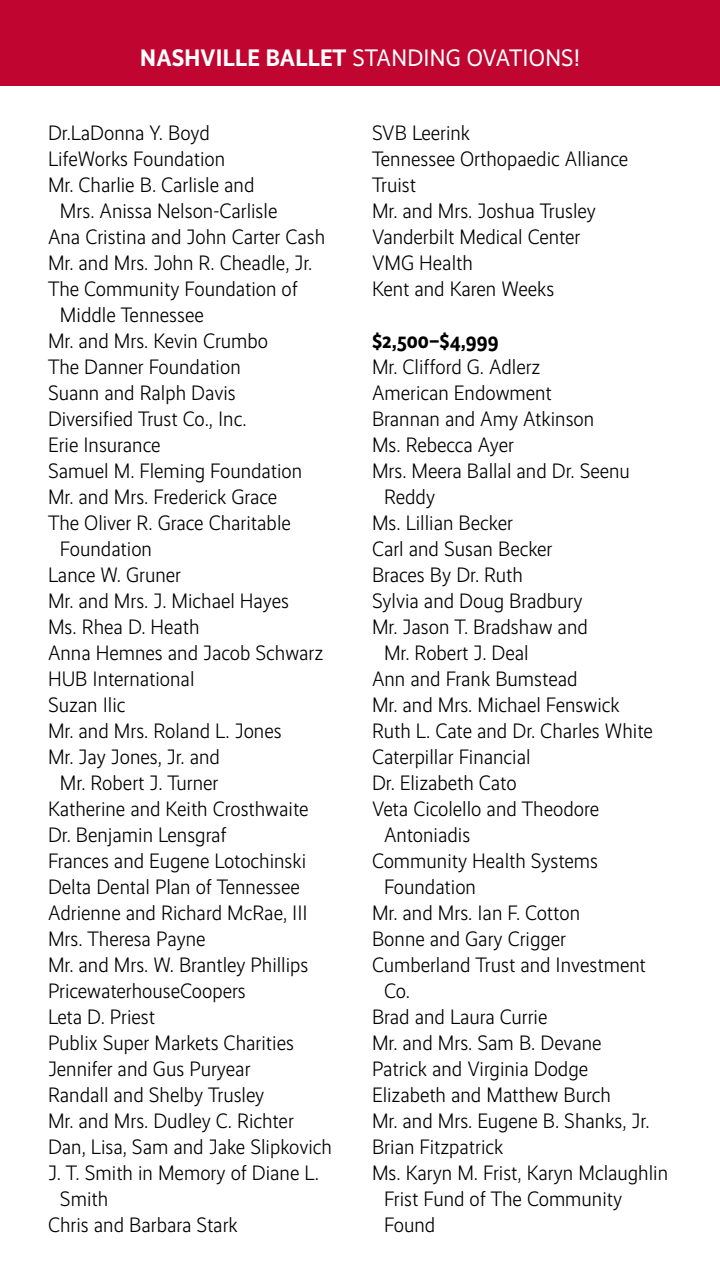
<style>
.page{position:relative;width:720px;height:1280px;background:#fff}
.page>*{position:absolute;margin:0;border:0;box-sizing:border-box;transform-origin:0 0}
.all_caps_head{font:24px "Realist Narrow";letter-spacing:.01em;color:#fff}
.admin_lists{font:300 21px/26px "Realist Narrow";color:#000}
.admin_lists-2{font:700 21px "Realist Narrow";color:#000}
.s1{font-weight:700}
</style>
<div class="page">
<div style="left:0;top:0;width:720px;height:86px;background:#c00630"></div>
<p class="all_caps_head" style="left:140px;top:45px;width:441px"><span class="s1">NASHVILLE BALLET</span> STANDING OVATIONS!</p>
<p class="admin_lists" style="left:48px;top:120px;width:164px">Dr.LaDonna Y. Boyd</p>
<p class="admin_lists" style="left:48px;top:146px;width:179px">LifeWorks Foundation</p>
<p class="admin_lists" style="left:60px;top:172px;width:219px;text-indent:-12px">Mr. Charlie B. Carlisle and<br>Mrs. Anissa Nelson-Carlisle</p>
<p class="admin_lists" style="left:48px;top:224px;width:279px">Ana Cristina and John Carter Cash</p>
<p class="admin_lists" style="left:48px;top:250px;width:266px">Mr. and Mrs. John R. Cheadle, Jr.</p>
<p class="admin_lists" style="left:60px;top:276px;width:239px;text-indent:-12px">The Community Foundation of<br>Middle Tennessee</p>
<p class="admin_lists" style="left:48px;top:328px;width:222px">Mr. and Mrs. Kevin Crumbo</p>
<p class="admin_lists" style="left:48px;top:354px;width:194px">The Danner Foundation</p>
<p class="admin_lists" style="left:48px;top:380px;width:189px">Suann and Ralph Davis</p>
<p class="admin_lists" style="left:48px;top:406px;width:200px">Diversified Trust Co., Inc.</p>
<p class="admin_lists" style="left:48px;top:432px;width:114px">Erie Insurance</p>
<p class="admin_lists" style="left:48px;top:458px;width:256px">Samuel M. Fleming Foundation</p>
<p class="admin_lists" style="left:48px;top:484px;width:231px">Mr. and Mrs. Frederick Grace</p>
<p class="admin_lists" style="left:60px;top:510px;width:232px;text-indent:-12px">The Oliver R. Grace Charitable<br>Foundation</p>
<p class="admin_lists" style="left:48px;top:562px;width:135px">Lance W. Gruner</p>
<p class="admin_lists" style="left:48px;top:588px;width:243px">Mr. and Mrs. J. Michael Hayes</p>
<p class="admin_lists" style="left:48px;top:614px;width:153px">Ms. Rhea D. Heath</p>
<p class="admin_lists" style="left:48px;top:640px;width:277px">Anna Hemnes and Jacob Schwarz</p>
<p class="admin_lists" style="left:48px;top:666px;width:148px">HUB International</p>
<p class="admin_lists" style="left:48px;top:692px;width:79px">Suzan Ilic</p>
<p class="admin_lists" style="left:48px;top:718px;width:235px">Mr. and Mrs. Roland L. Jones</p>
<p class="admin_lists" style="left:48px;top:744px;width:174px;text-align:center">Mr. Jay Jones, Jr. and<br>Mr. Robert J. Turner</p>
<p class="admin_lists" style="left:48px;top:796px;width:262px">Katherine and Keith Crosthwaite</p>
<p class="admin_lists" style="left:48px;top:822px;width:180px">Dr. Benjamin Lensgraf</p>
<p class="admin_lists" style="left:48px;top:848px;width:260px">Frances and Eugene Lotochinski</p>
<p class="admin_lists" style="left:48px;top:874px;width:253px">Delta Dental Plan of Tennessee</p>
<p class="admin_lists" style="left:48px;top:900px;width:261px">Adrienne and Richard McRae, III</p>
<p class="admin_lists" style="left:48px;top:926px;width:159px">Mrs. Theresa Payne</p>
<p class="admin_lists" style="left:48px;top:952px;width:262px">Mr. and Mrs. W. Brantley Phillips</p>
<p class="admin_lists" style="left:48px;top:978px;width:199px">PricewaterhouseCoopers</p>
<p class="admin_lists" style="left:48px;top:1004px;width:109px">Leta D. Priest</p>
<p class="admin_lists" style="left:48px;top:1030px;width:247px">Publix Super Markets Charities</p>
<p class="admin_lists" style="left:48px;top:1056px;width:204px">Jennifer and Gus Puryear</p>
<p class="admin_lists" style="left:48px;top:1082px;width:218px">Randall and Shelby Trusley</p>
<p class="admin_lists" style="left:48px;top:1108px;width:247px">Mr. and Mrs. Dudley C. Richter</p>
<p class="admin_lists" style="left:48px;top:1134px;width:286px">Dan, Lisa, Sam and Jake Slipkovich</p>
<p class="admin_lists" style="left:60px;top:1160px;width:261px;text-indent:-12px">J. T. Smith in Memory of Diane L.<br>Smith</p>
<p class="admin_lists" style="left:48px;top:1212px;width:191px">Chris and Barbara Stark</p>
<p class="admin_lists" style="left:372px;top:120px;width:100px">SVB Leerink</p>
<p class="admin_lists" style="left:372px;top:146px;width:258px">Tennessee Orthopaedic Alliance</p>
<p class="admin_lists" style="left:372px;top:172px;width:46px">Truist</p>
<p class="admin_lists" style="left:372px;top:198px;width:225px">Mr. and Mrs. Joshua Trusley</p>
<p class="admin_lists" style="left:372px;top:224px;width:210px">Vanderbilt Medical Center</p>
<p class="admin_lists" style="left:372px;top:250px;width:102px">VMG Health</p>
<p class="admin_lists" style="left:372px;top:276px;width:184px">Kent and Karen Weeks</p>
<p class="admin_lists-2" style="left:372px;top:329px;width:128px">$2,500–$4,999</p>
<p class="admin_lists" style="left:372px;top:354px;width:170px">Mr. Clifford G. Adlerz</p>
<p class="admin_lists" style="left:372px;top:380px;width:181px">American Endowment</p>
<p class="admin_lists" style="left:372px;top:406px;width:224px">Brannan and Amy Atkinson</p>
<p class="admin_lists" style="left:372px;top:432px;width:144px">Ms. Rebecca Ayer</p>
<p class="admin_lists" style="left:384px;top:458px;width:247px;text-indent:-12px">Mrs. Meera Ballal and Dr. Seenu<br>Reddy</p>
<p class="admin_lists" style="left:372px;top:510px;width:142px">Ms. Lillian Becker</p>
<p class="admin_lists" style="left:372px;top:536px;width:182px">Carl and Susan Becker</p>
<p class="admin_lists" style="left:372px;top:562px;width:152px">Braces By Dr. Ruth</p>
<p class="admin_lists" style="left:372px;top:588px;width:212px">Sylvia and Doug Bradbury</p>
<p class="admin_lists" style="left:384px;top:614px;width:205px;text-indent:-12px">Mr. Jason T. Bradshaw and<br>Mr. Robert J. Deal</p>
<p class="admin_lists" style="left:372px;top:666px;width:207px">Ann and Frank Bumstead</p>
<p class="admin_lists" style="left:372px;top:692px;width:249px">Mr. and Mrs. Michael Fenswick</p>
<p class="admin_lists" style="left:372px;top:718px;width:282px">Ruth L. Cate and Dr. Charles White</p>
<p class="admin_lists" style="left:372px;top:744px;width:160px">Caterpillar Financial</p>
<p class="admin_lists" style="left:372px;top:770px;width:146px">Dr. Elizabeth Cato</p>
<p class="admin_lists" style="left:384px;top:796px;width:217px;text-indent:-12px">Veta Cicolello and Theodore<br>Antoniadis</p>
<p class="admin_lists" style="left:384px;top:848px;width:216px;text-indent:-12px">Community Health Systems<br>Foundation</p>
<p class="admin_lists" style="left:372px;top:900px;width:210px">Mr. and Mrs. Ian F. Cotton</p>
<p class="admin_lists" style="left:372px;top:926px;width:196px">Bonne and Gary Crigger</p>
<p class="admin_lists" style="left:384px;top:952px;width:263px;text-indent:-12px">Cumberland Trust and Investment<br>Co.</p>
<p class="admin_lists" style="left:372px;top:1004px;width:177px">Brad and Laura Currie</p>
<p class="admin_lists" style="left:372px;top:1030px;width:231px">Mr. and Mrs. Sam B. Devane</p>
<p class="admin_lists" style="left:372px;top:1056px;width:218px">Patrick and Virginia Dodge</p>
<p class="admin_lists" style="left:372px;top:1082px;width:240px">Elizabeth and Matthew Burch</p>
<p class="admin_lists" style="left:372px;top:1108px;width:279px">Mr. and Mrs. Eugene B. Shanks, Jr.</p>
<p class="admin_lists" style="left:372px;top:1134px;width:133px">Brian Fitzpatrick</p>
<p class="admin_lists" style="left:384px;top:1160px;width:286px;text-indent:-12px">Ms. Karyn M. Frist, Karyn Mclaughlin<br>Frist Fund of The Community<br>Found</p>
</div>
